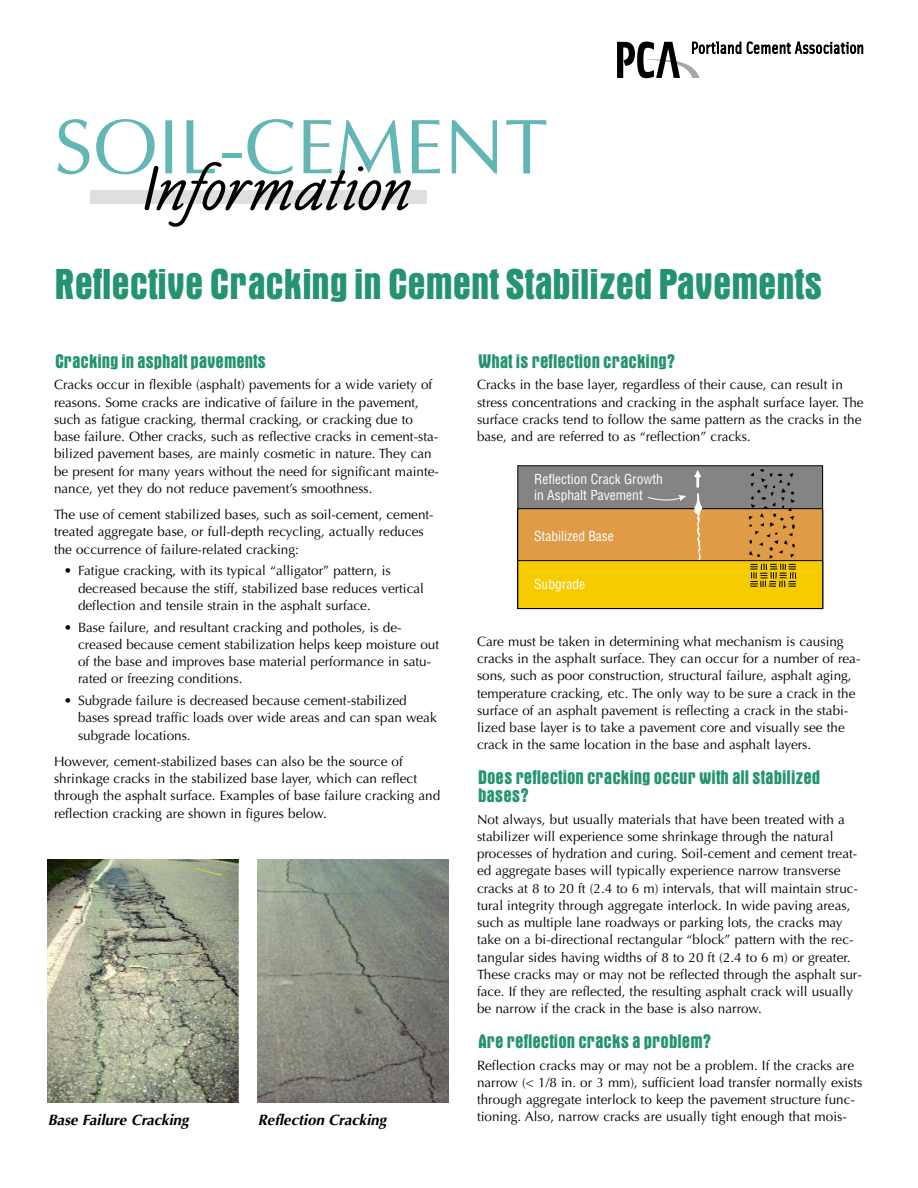
<style>
.page{position:relative;width:918px;height:1188px;background:#fff}
.page>*{position:absolute;margin:0;border:0;box-sizing:border-box;transform-origin:0 0}
.t1{font:33px "OPTI Aurora Grotesk Nine";letter-spacing:-.01em;color:#249371}
.t2{font:15px/18px "OPTI Aurora Grotesk Nine";color:#249371}
.t3{font:italic 700 15px "Optima";color:#000}
.t4{font:13.5px/17.2px "Optima";color:#000}
.t5{font:condensed 13.5px/16.2px "Helvetica";color:#fff}
</style>
<div class="page">
<svg style="left:617px;top:42px;width:246px;height:36px"></svg>
<svg style="left:57px;top:119px;width:32px;height:55px"></svg>
<svg style="left:452px;top:120px;width:45px;height:53px"></svg>
<svg style="left:506px;top:120px;width:40px;height:54px"></svg>
<svg style="left:96px;top:119px;width:344px;height:108px"></svg>
<img style="left:48px;top:859px;width:190px;height:243px">
<img style="left:258px;top:859px;width:190px;height:243px">
<div style="left:518px;top:466px;width:305px;height:143px;background:#848484"></div>
<div style="left:518px;top:509px;width:305px;height:100px;background:#df9b46"></div>
<div style="left:517px;top:508px;width:306px;height:101px;border:1px solid #000"></div>
<div style="left:518px;top:561px;width:305px;height:47px;background:#f6cc00"></div>
<div style="left:517px;top:560px;width:306px;height:48px;border:1px solid #000"></div>
<svg style="left:749px;top:469px;width:48px;height:119px"></svg>
<svg style="left:694px;top:493px;width:9px;height:67px"></svg>
<svg style="left:694px;top:470px;width:7px;height:17px"></svg>
<svg style="left:647px;top:495px;width:39px;height:6px"></svg>
<h1 class="t1" style="left:52px;top:268px;width:770px">Reflective Cracking in Cement Stabilized Pavements</h1>
<p class="t2" style="left:54px;top:353px;width:213px">Cracking in asphalt pavements</p>
<p class="t4" style="left:54px;top:377px;width:387px">Cracks occur in flexible (asphalt) pavements for a wide variety of reasons. Some cracks are indicative of failure in the pavement, such as fatigue cracking, thermal cracking, or cracking due to base failure. Other cracks, such as reflective cracks in cement-sta&shy;bilized pavement bases, are mainly cosmetic in nature. They can be present for many years without the need for significant mainte&shy;nance, yet they do not reduce pavement’s smoothness.</p>
<p class="t4" style="left:54px;top:507px;width:381px">The use of cement stabilized bases, such as soil-cement, cement&shy;treated aggregate base, or full-depth recycling, actually reduces the occurrence of failure-related cracking:</p>
<p class="t4" style="left:78px;top:563px;width:348px;text-indent:-14px">• Fatigue cracking, with its typical “alligator” pattern, is decreased because the stiff, stabilized base reduces vertical deflection and tensile strain in the asphalt surface.</p>
<p class="t4" style="left:78px;top:620px;width:363px;text-indent:-14px">• Base failure, and resultant cracking and potholes, is de&shy;creased because cement stabilization helps keep moisture out of the base and improves base material performance in satu&shy;rated or freezing conditions.</p>
<p class="t4" style="left:78px;top:693px;width:360px;text-indent:-14px">• Subgrade failure is decreased because cement-stabilized bases spread traffic loads over wide areas and can span weak subgrade locations.</p>
<p class="t4" style="left:54px;top:754px;width:388px">However, cement-stabilized bases can also be the source of shrinkage cracks in the stabilized base layer, which can reflect through the asphalt surface. Examples of base failure cracking and reflection cracking are shown in figures below.</p>
<p class="t3" style="left:48px;top:1114px;width:143px">Base Failure Cracking</p>
<p class="t3" style="left:258px;top:1114px;width:130px">Reflection Cracking</p>
<p class="t2" style="left:477px;top:353px;width:199px">What is reflection cracking?</p>
<p class="t4" style="left:477px;top:377px;width:388px">Cracks in the base layer, regardless of their cause, can result in stress concentrations and cracking in the asphalt surface layer. The surface cracks tend to follow the same pattern as the cracks in the base, and are referred to as “reflection” cracks.</p>
<p class="t5" style="left:534px;top:472px;width:130px">Reflection Crack Growth in Asphalt Pavement</p>
<p class="t5" style="left:534px;top:529px;width:81px">Stabilized Base</p>
<p class="t5" style="left:534px;top:577px;width:52px">Subgrade</p>
<p class="t4" style="left:477px;top:634px;width:385px">Care must be taken in determining what mechanism is causing cracks in the asphalt surface. They can occur for a number of rea&shy;sons, such as poor construction, structural failure, asphalt aging, temperature cracking, etc. The only way to be sure a crack in the surface of an asphalt pavement is reflecting a crack in the stabi&shy;lized base layer is to take a pavement core and visually see the crack in the same location in the base and asphalt layers.</p>
<p class="t2" style="left:477px;top:770px;width:344px">Does reflection cracking occur with all stabilized bases?</p>
<p class="t4" style="left:477px;top:812px;width:386px">Not always, but usually materials that have been treated with a stabilizer will experience some shrinkage through the natural processes of hydration and curing. Soil-cement and cement treat&shy;ed aggregate bases will typically experience narrow transverse cracks at 8 to 20 ft (2.4 to 6 m) intervals, that will maintain struc&shy;tural integrity through aggregate interlock. In wide paving areas, such as multiple lane roadways or parking lots, the cracks may take on a bi-directional rectangular “block” pattern with the rec&shy;tangular sides having widths of 8 to 20 ft (2.4 to 6 m) or greater.<br>These cracks may or may not be reflected through the asphalt sur&shy;face. If they are reflected, the resulting asphalt crack will usually be narrow if the crack in the base is also narrow.</p>
<p class="t2" style="left:477px;top:1034px;width:235px">Are reflection cracks a problem?</p>
<p class="t4" style="left:477px;top:1058px;width:387px">Reflection cracks may or may not be a problem. If the cracks are narrow (&lt; 1/8 in. or 3 mm), sufficient load transfer normally exists through aggregate interlock to keep the pavement structure func&shy;tioning. Also, narrow cracks are usually tight enough that mois-</p>
</div>
